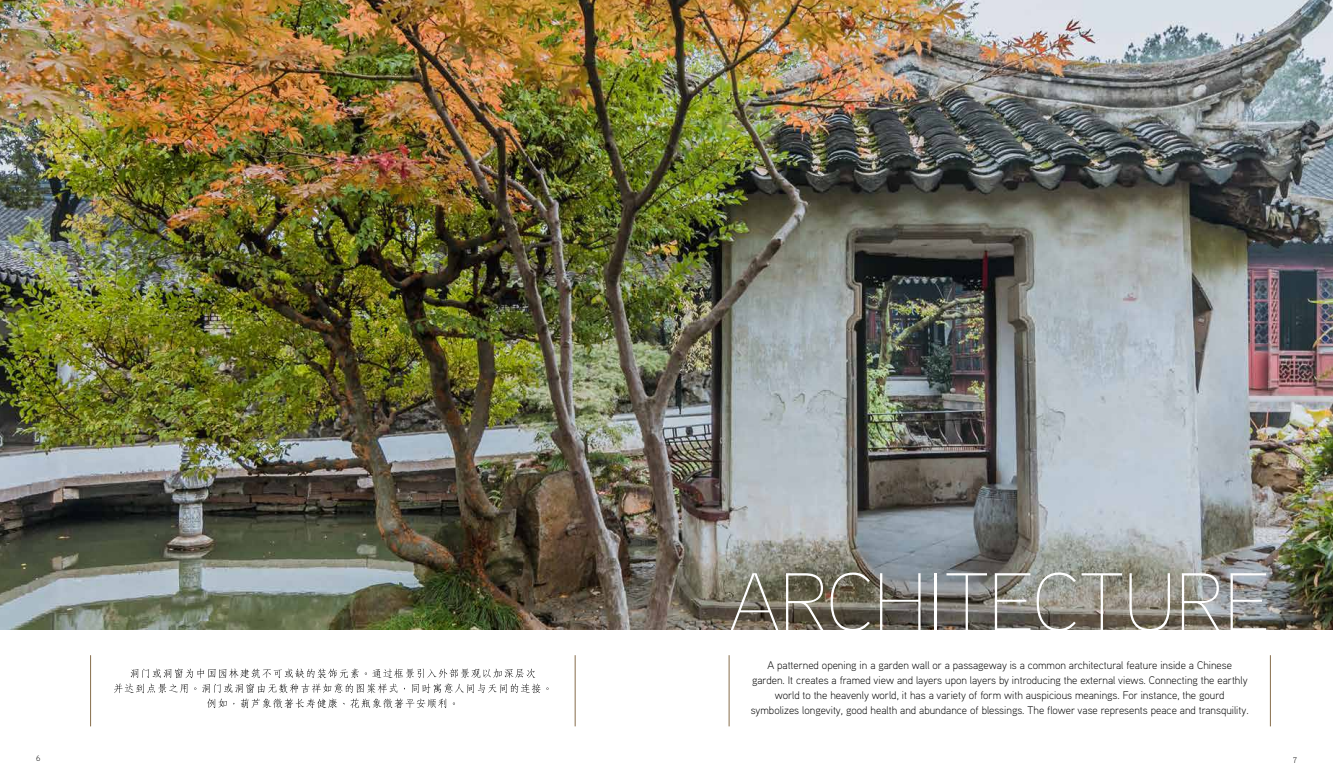
<style>
.page{position:relative;width:1333px;height:780px;background:#fff}
.page>*{position:absolute;margin:0;border:0;box-sizing:border-box;transform-origin:0 0}
.t1{font:100 82px "Aaux Pro";color:#fff}
.t2{font:300 11px/15px "Aaux Pro";color:#000;text-align:center}
.t3{font:300 8px "Aaux Pro";color:#000}
</style>
<div class="page">
<img style="left:0;top:0;width:1332px;height:629px">
<hr style="left:1269px;top:655px;width:1px;height:71px;background:#876d4b">
<hr style="left:728px;top:655px;width:1px;height:71px;background:#876d4b">
<svg style="left:114px;top:668px;width:434px;height:40px"></svg>
<hr style="left:575px;top:655px;width:1px;height:71px;background:#876d4b">
<hr style="left:90px;top:655px;width:1px;height:71px;background:#876d4b">
<h1 class="t1" style="left:729px;top:550px;width:542px">ARCHITECTURE</h1>
<p class="t2" style="left:750px;top:657px;width:499px">A patterned opening in a garden wall or a passageway is a common architectural feature inside a Chinese garden. It creates a framed view and layers upon layers by introducing the external views. Connecting the earthly world to the heavenly world, it has a variety of form with auspicious meanings. For instance, the gourd symbolizes longevity, good health and abundance of blessings. The flower vase represents peace and transquility.</p>
<p class="t3" style="left:36px;top:753px;width:6px">6</p>
<p class="t3" style="left:1292px;top:755px;width:5px">7</p>
</div>
